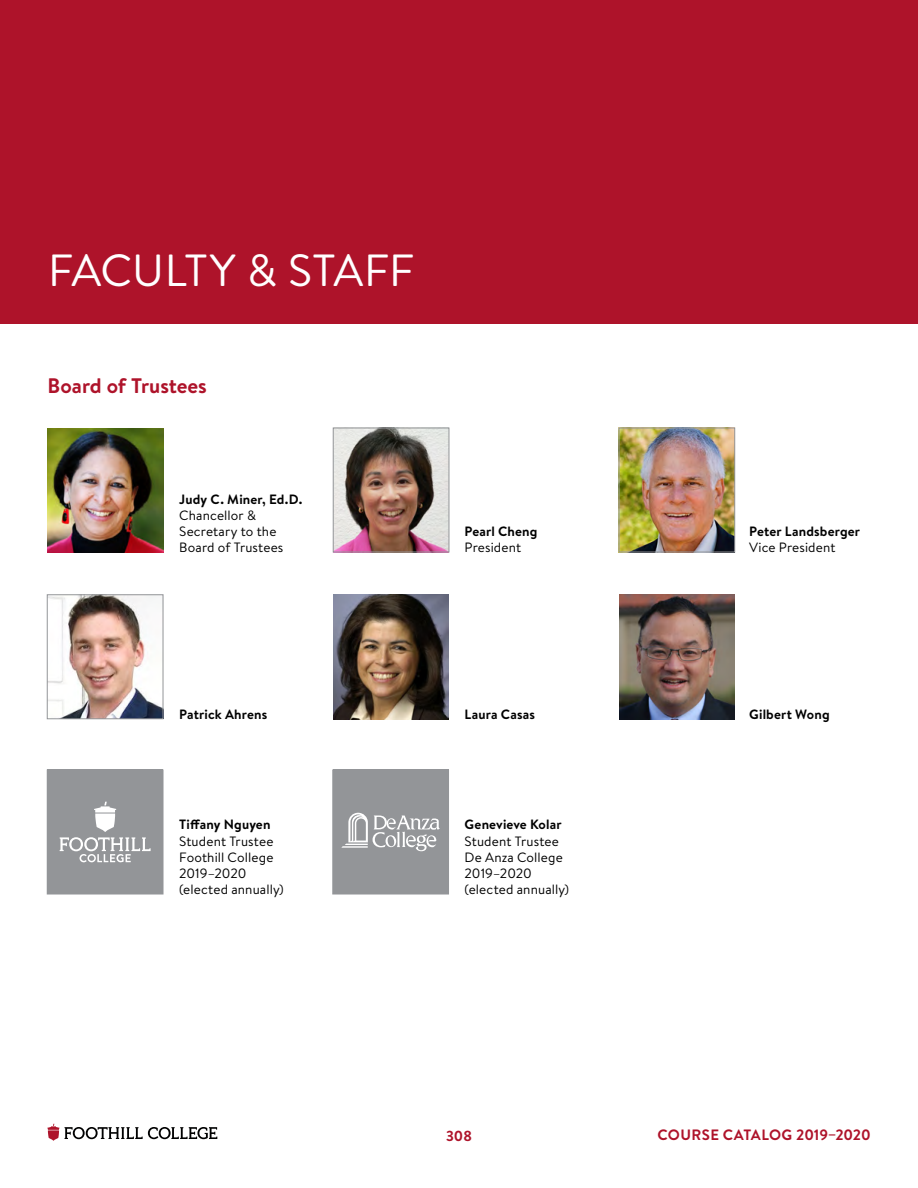
<style>
.page{position:relative;width:918px;height:1188px;background:#fff}
.page>*{position:absolute;margin:0;border:0;box-sizing:border-box;transform-origin:0 0}
.Paragraph{font:45px "Brandon Text";color:#fff}
.Paragraph-2{font:700 21px "Brandon Text";color:#ae132a}
.t1{font:700 15px "Brandon Text";letter-spacing:.005em;color:#ae132a}
.t2{font:700 15px "Brandon Grotesque";color:#ae132a}
.Paragraph-3{font:13.5px/16.2px "Brandon Text";letter-spacing:.01em;color:#000}
.Paragraph-4{font:700 13.5px "Brandon Text";letter-spacing:.01em;color:#000}
.s1{font-weight:700}
</style>
<div class="page">
<svg style="left:47px;top:1124px;width:170px;height:17px"></svg>
<div style="left:0;top:0;width:918px;height:324px;background:#ae132a"></div>
<img style="left:621px;top:430px;width:112px;height:120px">
<div style="left:619px;top:428px;width:116px;height:124px;border:1px solid #939598"></div>
<div style="left:47px;top:770px;width:116px;height:124px;background:#939598"></div>
<svg style="left:60px;top:802px;width:91px;height:60px"></svg>
<div style="left:333px;top:770px;width:116px;height:124px;background:#939598"></div>
<svg style="left:341px;top:813px;width:99px;height:38px"></svg>
<img style="left:47px;top:428px;width:116px;height:124px">
<img style="left:335px;top:430px;width:112px;height:120px">
<div style="left:333px;top:428px;width:116px;height:124px;border:1px solid #939598"></div>
<img style="left:333px;top:595px;width:116px;height:124px">
<img style="left:619px;top:595px;width:116px;height:124px">
<img style="left:49px;top:597px;width:112px;height:120px">
<div style="left:47px;top:595px;width:116px;height:124px;border:1px solid #939598"></div>
<p class="Paragraph" style="left:48px;top:240px;width:368px">FACULTY &amp; STAFF</p>
<p class="Paragraph-2" style="left:48px;top:371px;width:161px">Board of Trustees</p>
<p class="Paragraph-4" style="left:179px;top:490px;width:125px">Judy C. Miner, Ed.D.</p>
<p class="Paragraph-3" style="left:179px;top:507px;width:106px">Chancellor &amp;<br>Secretary to the<br>Board of Trustees</p>
<p class="Paragraph-4" style="left:465px;top:522px;width:74px">Pearl Cheng</p>
<p class="Paragraph-3" style="left:465px;top:539px;width:58px">President</p>
<p class="Paragraph-4" style="left:749px;top:522px;width:112px">Peter Landsberger</p>
<p class="Paragraph-3" style="left:749px;top:539px;width:88px">Vice President</p>
<p class="Paragraph-4" style="left:179px;top:705px;width:90px">Patrick Ahrens</p>
<p class="Paragraph-4" style="left:465px;top:705px;width:72px">Laura Casas</p>
<p class="Paragraph-4" style="left:749px;top:705px;width:82px">Gilbert Wong</p>
<p class="Paragraph-3" style="left:179px;top:816px;width:96px"><span class="s1">Tiffany Nguyen<br></span>Student Trustee</p>
<p class="Paragraph-3" style="left:179px;top:849px;width:106px">Foothill College<br>2019–2020 (elected annually)</p>
<p class="Paragraph-4" style="left:465px;top:815px;width:98px">Genevieve Kolar</p>
<p class="Paragraph-3" style="left:465px;top:832px;width:106px">Student Trustee<br>De Anza College<br>2019–2020 (elected annually)</p>
<p class="t2" style="left:446px;top:1125px;width:27px">308</p>
<p class="t1" style="left:657px;top:1124px;width:215px">COURSE CATALOG 2019–2020</p>
</div>
